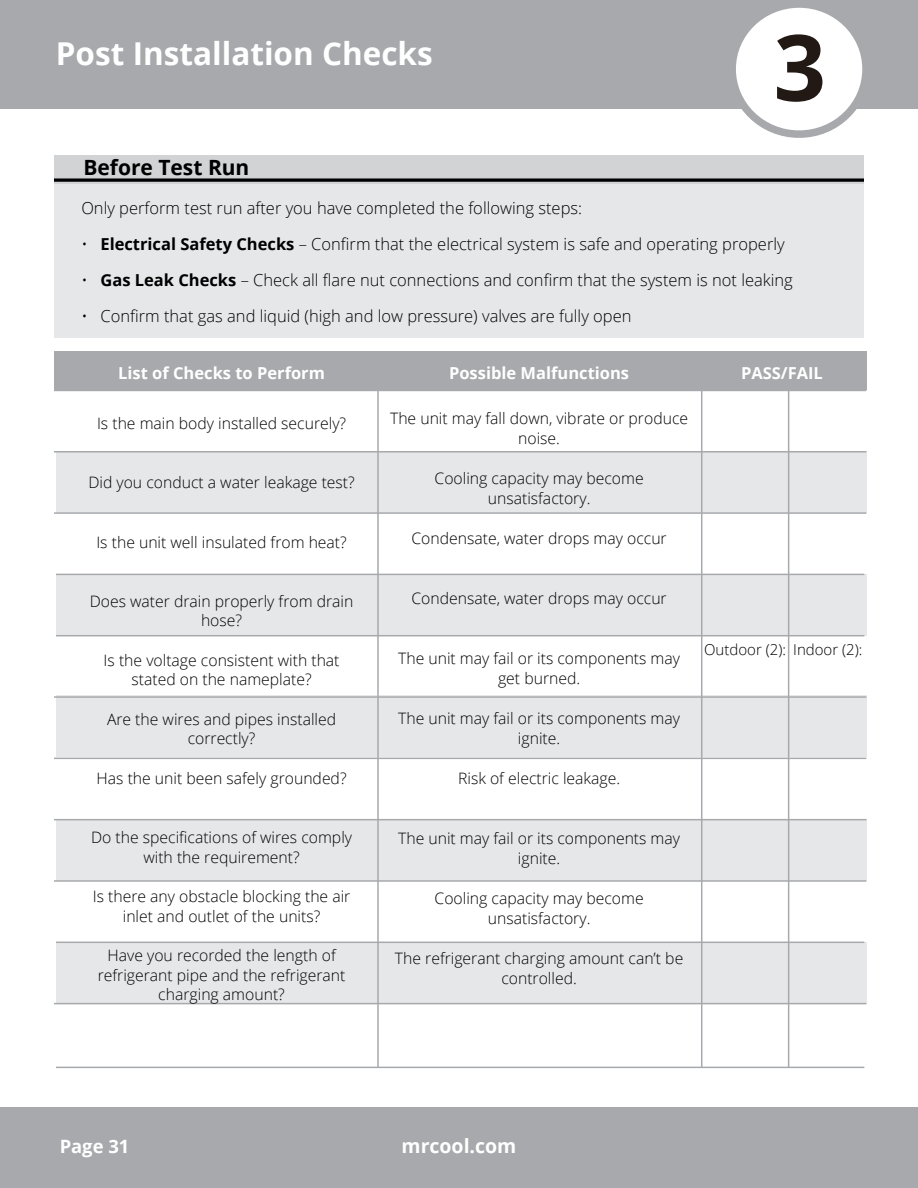
<style>
.page{position:relative;width:918px;height:1188px;background:#fff}
.page>*{position:absolute;margin:0;border:0;box-sizing:border-box;transform-origin:0 0}
.t1{font:700 91.8px "Open Sans";color:#221814}
.t2{font:700 31.5px "Open Sans";color:#fff}
.t3{font:700 21px "Open Sans";color:#000}
.t4{font:700 19.5px "Open Sans";color:#fff}
.t5{font:700 18.45px "Open Sans";color:#fff}
.t6{font:300 16.5px "Open Sans";color:#000}
.t7{font:700 16.5px "Open Sans";color:#fff}
.t8{font:300 15.75px/19.6px "Open Sans";color:#000;text-align:center}
.t9{font:300 15px "Open Sans";color:#000}
.s1{font-weight:700}
</style>
<div class="page">
<div style="left:0;top:1107px;width:918px;height:81px;background:#a7a9ac"></div>
<div style="left:54px;top:351px;width:812px;height:38px;background:#a7a9ac"></div>
<div style="left:56px;top:574px;width:810px;height:62px;background:#e6e7e8"></div>
<div style="left:56px;top:452px;width:810px;height:61px;background:#e6e7e8"></div>
<div style="left:56px;top:695px;width:810px;height:61px;background:#e6e7e8"></div>
<div style="left:56px;top:820px;width:810px;height:61px;background:#e6e7e8"></div>
<div style="left:56px;top:943px;width:810px;height:61px;background:#e6e7e8"></div>
<hr style="left:788px;top:388px;width:1px;height:679px;background:#a7a9ac">
<hr style="left:701px;top:384px;width:1px;height:683px;background:#a7a9ac">
<hr style="left:377px;top:384px;width:2px;height:683px;background:#a7a9ac">
<hr style="left:54px;top:451px;width:812px;height:2px;background:#a7a9ac">
<hr style="left:54px;top:390px;width:812px;height:1px;background:#a7a9ac">
<hr style="left:54px;top:512px;width:812px;height:2px;background:#a7a9ac">
<hr style="left:56px;top:574px;width:808px;height:1px;background:#a7a9ac">
<hr style="left:56px;top:635px;width:808px;height:1px;background:#a7a9ac">
<hr style="left:54px;top:696px;width:812px;height:2px;background:#a7a9ac">
<hr style="left:54px;top:758px;width:812px;height:1px;background:#a7a9ac">
<hr style="left:54px;top:819px;width:812px;height:1px;background:#a7a9ac">
<hr style="left:54px;top:880px;width:812px;height:2px;background:#a7a9ac">
<hr style="left:56px;top:942px;width:808px;height:1px;background:#a7a9ac">
<hr style="left:54px;top:1003px;width:812px;height:1px;background:#a7a9ac">
<hr style="left:56px;top:1067px;width:808px;height:1px;background:#a7a9ac">
<div style="left:54px;top:182px;width:810px;height:156px;background:#e6e7e8"></div>
<div style="left:54px;top:156px;width:810px;height:28px;background:#d1d3d4"></div>
<svg style="left:54px;top:178px;width:810px;height:4px;background:#252626"></svg>
<div style="left:0;top:1px;width:918px;height:108px;background:#a7a9ac"></div>
<div style="left:728px;top:0;width:142px;height:138px;background:#fff;border:8px solid #a7a9ac;border-radius:50%"></div>
<h2 class="t2" style="left:56px;top:31px;width:378px">Post Installation Checks</h2>
<h1 class="t1" style="left:774px;top:3px;width:54px">3</h1>
<h3 class="t3" style="left:83px;top:153px;width:168px">Before Test Run</h3>
<p class="t6" style="left:81px;top:197px;width:502px">Only perform test run after you have completed the following steps:</p>
<p class="t6" style="left:81px;top:233px;width:705px">• <span class="s1">Electrical Safety Checks</span> – Confirm that the electrical system is safe and operating properly</p>
<p class="t6" style="left:81px;top:269px;width:713px">• <span class="s1">Gas Leak Checks</span> – Check all flare nut connections and confirm that the system is not leaking</p>
<p class="t6" style="left:81px;top:305px;width:552px">• Confirm that gas and liquid (high and low pressure) valves are fully open</p>
<p class="t7" style="left:118px;top:361px;width:208px">List of Checks to Perform</p>
<p class="t7" style="left:449px;top:361px;width:182px">Possible Malfunctions</p>
<p class="t7" style="left:741px;top:361px;width:83px">PASS/FAIL</p>
<p class="t8" style="left:97px;top:413px;width:251px">Is the main body installed securely?</p>
<p class="t8" style="left:88px;top:472px;width:268px">Did you conduct a water leakage test?</p>
<p class="t8" style="left:96px;top:532px;width:252px">Is the unit well insulated from heat?</p>
<p class="t8" style="left:90px;top:591px;width:265px">Does water drain properly from drain hose?</p>
<p class="t8" style="left:104px;top:650px;width:237px">Is the voltage consistent with that stated on the nameplate?</p>
<p class="t8" style="left:107px;top:709px;width:231px">Are the wires and pipes installed correctly?</p>
<p class="t8" style="left:97px;top:768px;width:252px">Has the unit been safely grounded?</p>
<p class="t8" style="left:91px;top:827px;width:263px">Do the specifications of wires comply with the requirement?</p>
<p class="t8" style="left:93px;top:886px;width:259px">Is there any obstacle blocking the air inlet and outlet of the units?</p>
<p class="t8" style="left:98px;top:945px;width:249px">Have you recorded the length of refrigerant pipe and the refrigerant charging amount?</p>
<p class="t8" style="left:390px;top:408px;width:300px">The unit may fall down, vibrate or produce noise.</p>
<p class="t8" style="left:435px;top:468px;width:211px">Cooling capacity may become unsatisfactory.</p>
<p class="t8" style="left:411px;top:528px;width:257px">Condensate, water drops may occur</p>
<p class="t8" style="left:411px;top:588px;width:257px">Condensate, water drops may occur</p>
<p class="t8" style="left:398px;top:648px;width:283px">The unit may fail or its components may get burned.</p>
<p class="t8" style="left:398px;top:708px;width:283px">The unit may fail or its components may ignite.</p>
<p class="t8" style="left:458px;top:768px;width:164px">Risk of electric leakage.</p>
<p class="t8" style="left:398px;top:828px;width:283px">The unit may fail or its components may ignite.</p>
<p class="t8" style="left:435px;top:888px;width:211px">Cooling capacity may become unsatisfactory.</p>
<p class="t8" style="left:395px;top:948px;width:290px">The refrigerant charging amount can’t be controlled.</p>
<p class="t9" style="left:704px;top:639px;width:160px">Outdoor (2): Indoor (2):</p>
<p class="t5" style="left:60px;top:1133px;width:71px">Page 31</p>
<p class="t4" style="left:402px;top:1132px;width:116px">mrcool.com</p>
</div>
